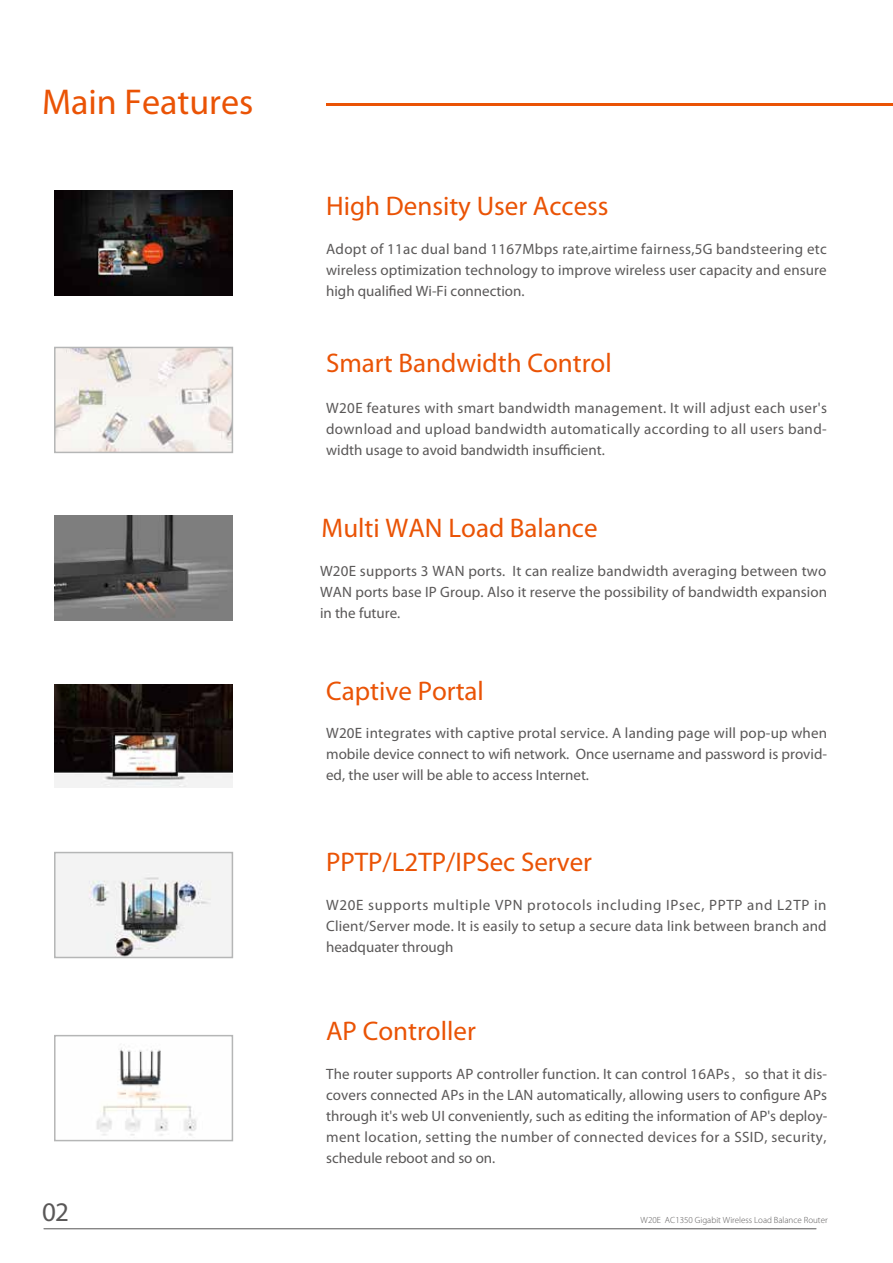
<style>
.page{position:relative;width:893px;height:1263px;background:#fff}
.page>*{position:absolute;margin:0;border:0;box-sizing:border-box;transform-origin:0 0}
.t1{font:36px "Myriad Pro";color:#ea5305}
.t2{font:27px "Myriad Pro";color:#ea5305}
.t3{font:27px "Myriad Pro";color:#5a5858}
.t4{font:15px/21px "Myriad Pro";color:#5a5858;text-align:justify}
.t5{font:300 9px "Myriad Pro";color:#5a5858}
.s1{font-family:"Adobe Song Std";font-weight:300}
</style>
<div class="page">
<hr style="left:44px;top:1228px;width:772px;height:1px;background:#646363">
<hr style="left:326px;top:103px;width:567px;height:2px;background:#ea5305">
<hr style="left:326px;top:104px;width:567px;height:2px;background:#ea5305">
<img style="left:55px;top:191px;width:177px;height:104px">
<img style="left:57px;top:350px;width:173px;height:100px">
<div style="left:54px;top:347px;width:179px;height:106px;border:2px solid #b5b6b6"></div>
<img style="left:55px;top:515px;width:177px;height:105px">
<img style="left:55px;top:684px;width:177px;height:104px">
<img style="left:57px;top:855px;width:173px;height:100px">
<div style="left:54px;top:852px;width:179px;height:106px;border:2px solid #b5b6b6"></div>
<img style="left:96px;top:1047px;width:101px;height:89px">
<div style="left:54px;top:1035px;width:179px;height:106px;border:2px solid #b5b6b6"></div>
<h1 class="t1" style="left:42px;top:82px;width:213px">Main Features</h1>
<h2 class="t3" style="left:42px;top:1197px;width:28px">02</h2>
<h2 class="t2" style="left:326px;top:191px;width:284px">High Density User Access</h2>
<p class="t4" style="left:326px;top:239px;width:502px">Adopt of 11ac dual band 1167Mbps rate,airtime fairness,5G bandsteering etc wireless optimization technology to improve wireless user capacity and ensure high qualified Wi-Fi connection.</p>
<h2 class="t2" style="left:326px;top:348px;width:287px">Smart Bandwidth Control</h2>
<p class="t4" style="left:326px;top:397px;width:502px">W20E features with smart bandwidth management. It will adjust each user's download and upload bandwidth automatically according to all users band&shy;width usage to avoid bandwidth insufficient.</p>
<h2 class="t2" style="left:322px;top:513px;width:277px">Multi WAN Load Balance</h2>
<p class="t4" style="left:320px;top:561px;width:509px">W20E supports 3 WAN ports. It can realize bandwidth averaging between two WAN ports base IP Group. Also it reserve the possibility of bandwidth expansion in the future.</p>
<h2 class="t2" style="left:326px;top:676px;width:159px">Captive Portal</h2>
<p class="t4" style="left:326px;top:723px;width:503px">W20E integrates with captive protal service. A landing page will pop-up when mobile device connect to wifi network. Once username and password is provid&shy;ed, the user will be able to access Internet.</p>
<h2 class="t2" style="left:326px;top:847px;width:267px">PPTP/L2TP/IPSec Server</h2>
<p class="t4" style="left:326px;top:895px;width:502px">W20E supports multiple VPN protocols including IPsec, PPTP and L2TP in Client/Server mode. It is easily to setup a secure data link between branch and headquater through</p>
<h2 class="t2" style="left:326px;top:1016px;width:151px">AP Controller</h2>
<p class="t4" style="left:326px;top:1064px;width:503px">The router supports AP controller function. It can control 16APs<span class="s1">，</span>so that it dis&shy;covers connected APs in the LAN automatically, allowing users to configure APs through it's web UI conveniently, such as editing the information of AP's deploy&shy;ment location, setting the number of connected devices for a SSID, security, schedule reboot and so on.</p>
<p class="t5" style="left:641px;top:1215px;width:189px">W20E AC1350 Gigabit Wireless Load Balance Router</p>
</div>
